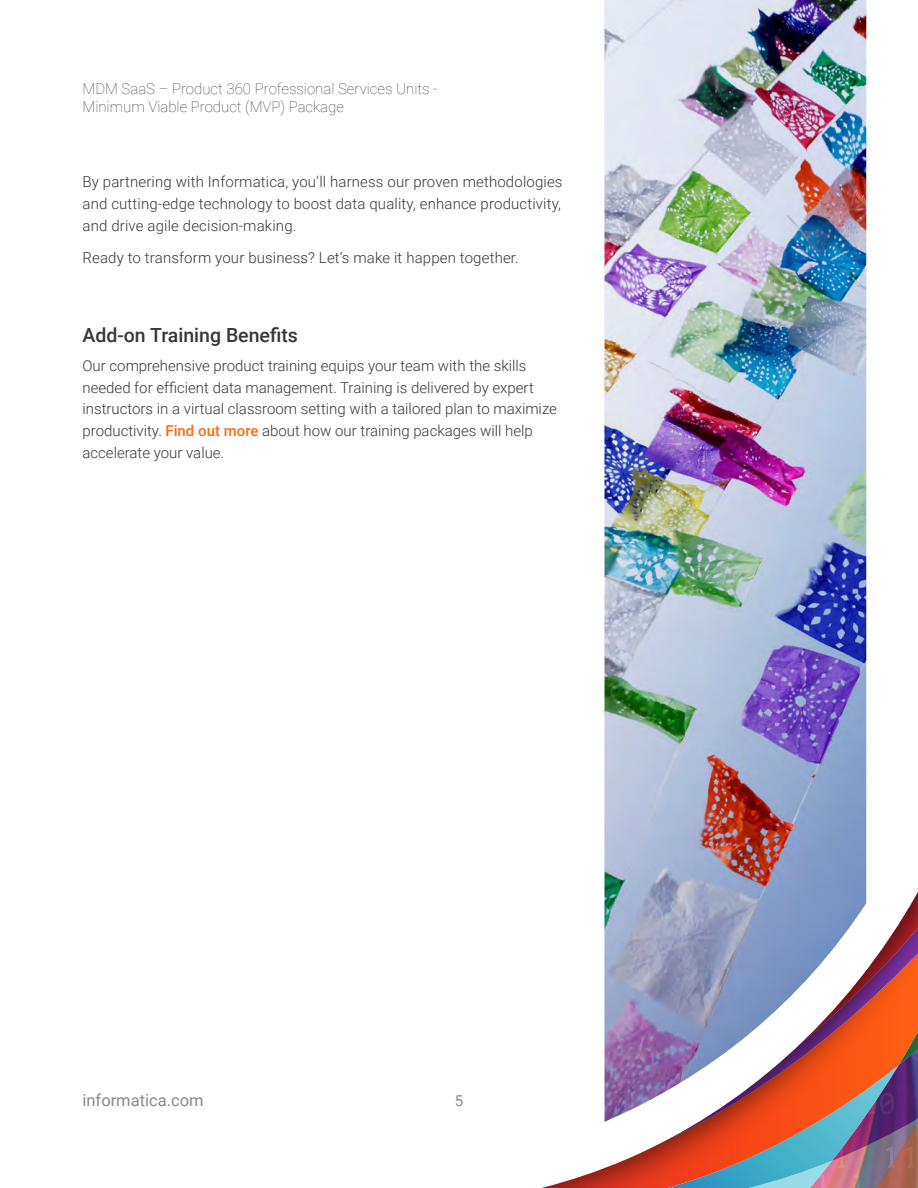
<style>
.page{position:relative;width:918px;height:1188px;background:#fff}
.page>*{position:absolute;margin:0;border:0;box-sizing:border-box;transform-origin:0 0}
.Body_headline{font:500 19.5px "Roboto";color:#373737}
.t1{font:16.5px "Roboto";color:#878a8c}
.Body_copy{font:300 15px/21.8px "Roboto";color:#373737;text-align:justify}
.t2{font:100 15px/18px "Roboto";color:#373737}
.t3{font:15px "Roboto";color:#878a8c}
.s1{font-weight:500;color:#ff6a13}
</style>
<div class="page">
<svg style="left:542px;top:892px;width:376px;height:296px"></svg>
<svg style="left:604px;top:1122px;width:262px;height:29px"></svg>
<img style="left:604px;top:0;width:262px;height:1122px">
<p class="t2" style="left:82px;top:79px;width:357px">MDM SaaS – Product 360 Professional Services Units -<br>Minimum Viable Product (MVP) Package</p>
<p class="Body_copy" style="left:82px;top:170px;width:482px">By partnering with Informatica, you’ll harness our proven methodologies and cutting-edge technology to boost data quality, enhance productivity, and drive agile decision-making.</p>
<p class="Body_copy" style="left:82px;top:246px;width:438px">Ready to transform your business? Let’s make it happen together.</p>
<p class="Body_headline" style="left:82px;top:321px;width:217px">Add-on Training Benefits</p>
<p class="Body_copy" style="left:82px;top:354px;width:476px;text-align:left">Our comprehensive product training equips your team with the skills needed for efficient data management. Training is delivered by expert instructors in a virtual classroom setting with a tailored plan to maximize productivity. <span class="s1">Find out more</span> about how our training packages will help accelerate your value.</p>
<p class="t1" style="left:82px;top:1088px;width:123px">informatica.com</p>
<p class="t3" style="left:455px;top:1090px;width:10px">5</p>
</div>
